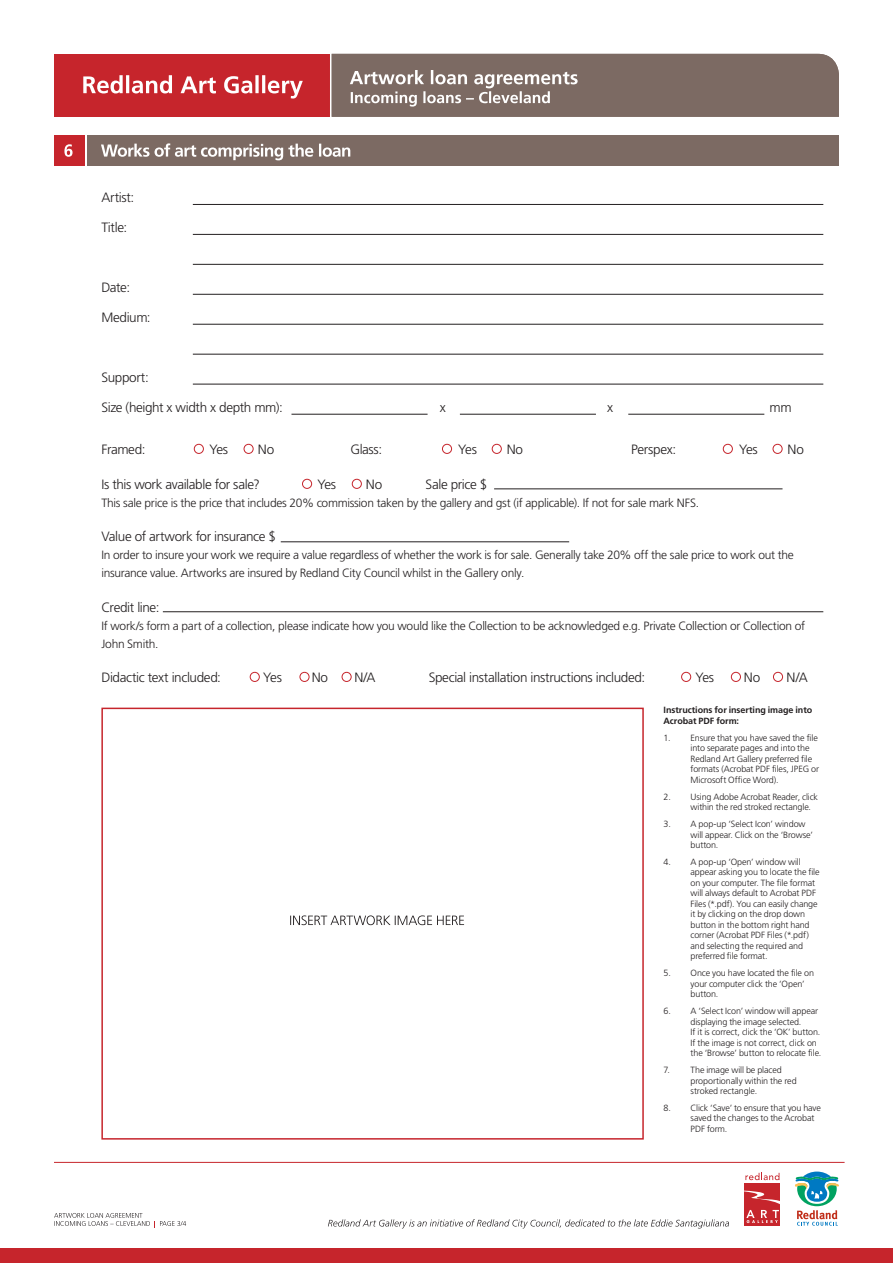
<style>
.page{position:relative;width:893px;height:1263px;background:#fff}
.page>*{position:absolute;margin:0;border:0;box-sizing:border-box;transform-origin:0 0}
.t1{font:300 13.5px "Frutiger 45";letter-spacing:-.03em;color:#231f20}
.t2{font:300 12px/18px "Frutiger 45";letter-spacing:-.02em;color:#231f20}
.t3{font:300 9px/10.5px "Frutiger 45";letter-spacing:-.015em;color:#231f20}
.t4{font:700 9px/10.5px "Frutiger 65";letter-spacing:-.01em;color:#231f20}
</style>
<div class="page">
<div style="left:101px;top:708px;width:543px;height:431px;border:2px solid #c6252c"></div>
<div style="left:0;top:1248px;width:893px;height:15px;background:#c6252c"></div>
<svg style="left:795px;top:1171px;width:44px;height:55px"></svg>
<div style="left:744px;top:1183px;width:36px;height:43px;background:#c6252c"></div>
<svg style="left:745px;top:1173px;width:34px;height:7px"></svg>
<svg style="left:744px;top:1190px;width:36px;height:33px"></svg>
<svg style="left:54px;top:1213px;width:132px;height:14px"></svg>
<svg style="left:328px;top:1219px;width:401px;height:9px"></svg>
<hr style="left:54px;top:1162px;width:791px;height:1px;background:#c6252c">
<hr style="left:193px;top:204px;width:630px;height:1px;background:#231f20">
<hr style="left:193px;top:234px;width:630px;height:1px;background:#231f20">
<hr style="left:193px;top:264px;width:630px;height:1px;background:#231f20">
<hr style="left:193px;top:294px;width:630px;height:1px;background:#231f20">
<hr style="left:193px;top:324px;width:630px;height:1px;background:#231f20">
<hr style="left:291px;top:414px;width:137px;height:1px;background:#231f20">
<hr style="left:460px;top:414px;width:136px;height:1px;background:#231f20">
<hr style="left:628px;top:414px;width:136px;height:1px;background:#231f20">
<hr style="left:494px;top:488px;width:288px;height:1px;background:#231f20">
<hr style="left:163px;top:611px;width:660px;height:1px;background:#231f20">
<hr style="left:281px;top:541px;width:288px;height:1px;background:#231f20">
<hr style="left:193px;top:354px;width:630px;height:1px;background:#231f20">
<hr style="left:193px;top:384px;width:630px;height:1px;background:#231f20">
<div style="left:194px;top:444px;width:10px;height:10px;border:1px solid #c6252c;border-radius:50%"></div>
<div style="left:244px;top:444px;width:10px;height:10px;border:1px solid #c6252c;border-radius:50%"></div>
<svg style="left:290px;top:915px;width:174px;height:10px"></svg>
<div style="left:442px;top:444px;width:10px;height:10px;border:1px solid #c6252c;border-radius:50%"></div>
<div style="left:492px;top:444px;width:10px;height:10px;border:1px solid #c6252c;border-radius:50%"></div>
<div style="left:250px;top:672px;width:10px;height:10px;border:1px solid #c6252c;border-radius:50%"></div>
<div style="left:681px;top:672px;width:10px;height:10px;border:1px solid #c6252c;border-radius:50%"></div>
<div style="left:300px;top:672px;width:9px;height:10px;border:1px solid #c6252c;border-radius:50%"></div>
<div style="left:731px;top:672px;width:10px;height:10px;border:1px solid #c6252c;border-radius:50%"></div>
<div style="left:342px;top:672px;width:10px;height:10px;border:1px solid #c6252c;border-radius:50%"></div>
<div style="left:773px;top:672px;width:10px;height:10px;border:1px solid #c6252c;border-radius:50%"></div>
<div style="left:723px;top:444px;width:10px;height:10px;border:1px solid #c6252c;border-radius:50%"></div>
<div style="left:773px;top:444px;width:9px;height:10px;border:1px solid #c6252c;border-radius:50%"></div>
<div style="left:302px;top:479px;width:10px;height:10px;border:1px solid #c6252c;border-radius:50%"></div>
<div style="left:352px;top:479px;width:10px;height:10px;border:1px solid #c6252c;border-radius:50%"></div>
<div style="left:88px;top:135px;width:751px;height:31px;background:#7c6a63"></div>
<svg style="left:101px;top:143px;width:249px;height:17px"></svg>
<div style="left:54px;top:135px;width:30px;height:31px;background:#c6252c"></div>
<svg style="left:64px;top:144px;width:9px;height:13px"></svg>
<div style="left:54px;top:54px;width:276px;height:63px;background:#c6252c"></div>
<svg style="left:331px;top:54px;width:508px;height:63px;background:#84736d"></svg>
<svg style="left:83px;top:75px;width:220px;height:24px"></svg>
<p class="t1" style="left:101px;top:192px;width:34px">Artist:</p>
<p class="t1" style="left:101px;top:222px;width:27px">Title:</p>
<p class="t1" style="left:101px;top:282px;width:30px">Date:</p>
<p class="t1" style="left:101px;top:312px;width:51px">Medium:</p>
<p class="t1" style="left:101px;top:372px;width:49px">Support:</p>
<p class="t1" style="left:101px;top:402px;width:183px">Size (height x width x depth mm):</p>
<p class="t1" style="left:440px;top:402px;width:7px">x</p>
<p class="t1" style="left:607px;top:402px;width:7px">x</p>
<p class="t1" style="left:769px;top:402px;width:24px">mm</p>
<p class="t1" style="left:101px;top:444px;width:46px">Framed:</p>
<p class="t1" style="left:209px;top:444px;width:20px">Yes</p>
<p class="t1" style="left:258px;top:444px;width:18px">No</p>
<p class="t1" style="left:350px;top:444px;width:33px">Glass:</p>
<p class="t1" style="left:458px;top:444px;width:20px">Yes</p>
<p class="t1" style="left:507px;top:444px;width:18px">No</p>
<p class="t1" style="left:631px;top:444px;width:47px">Perspex:</p>
<p class="t1" style="left:739px;top:444px;width:20px">Yes</p>
<p class="t1" style="left:788px;top:444px;width:18px">No</p>
<p class="t1" style="left:101px;top:479px;width:160px">Is this work available for sale?</p>
<p class="t1" style="left:317px;top:479px;width:20px">Yes</p>
<p class="t1" style="left:366px;top:479px;width:18px">No</p>
<p class="t1" style="left:425px;top:479px;width:63px">Sale price $</p>
<p class="t2" style="left:101px;top:495px;width:599px">This sale price is the price that includes 20% commission taken by the gallery and gst (if applicable). If not for sale mark NFS.</p>
<p class="t1" style="left:101px;top:531px;width:176px">Value of artwork for insurance $</p>
<p class="t2" style="left:101px;top:547px;width:694px">In order to insure your work we require a value regardless of whether the work is for sale. Generally take 20% off the sale price to work out the insurance value. Artworks are insured by Redland City Council whilst in the Gallery only.</p>
<p class="t1" style="left:101px;top:601px;width:60px">Credit line:</p>
<p class="t2" style="left:101px;top:617px;width:705px">If work/s form a part of a collection, please indicate how you would like the Collection to be acknowledged e.g. Private Collection or Collection of<br>John Smith.</p>
<p class="t1" style="left:101px;top:672px;width:121px">Didactic text included:</p>
<p class="t1" style="left:263px;top:672px;width:20px">Yes</p>
<p class="t1" style="left:312px;top:672px;width:18px">No</p>
<p class="t1" style="left:354px;top:672px;width:23px">N/A</p>
<p class="t1" style="left:429px;top:672px;width:218px">Special installation instructions included:</p>
<p class="t1" style="left:695px;top:672px;width:20px">Yes</p>
<p class="t1" style="left:744px;top:672px;width:18px">No</p>
<p class="t1" style="left:787px;top:672px;width:23px">N/A</p>
<p class="t4" style="left:664px;top:706px;width:150px">Instructions for inserting image into<br>Acrobat PDF form:</p>
<p class="t3" style="left:691px;top:733px;width:130px;text-indent:-27px">1. Ensure that you have saved the file into separate pages and into the<br>Redland Art Gallery preferred file formats (Acrobat PDF files, JPEG or<br>Microsoft Office Word).</p>
<p class="t3" style="left:691px;top:792px;width:129px;text-indent:-27px">2. Using Adobe Acrobat Reader, click within the red stroked rectangle.</p>
<p class="t3" style="left:691px;top:819px;width:124px;text-indent:-27px">3. A pop-up ‘Select Icon’ window will appear. Click on the ‘Browse’ button.</p>
<p class="t3" style="left:691px;top:857px;width:131px;text-indent:-27px">4. A pop-up ‘Open’ window will appear asking you to locate the file on your computer. The file format will always default to Acrobat PDF<br>Files (*.pdf). You can easily change it by clicking on the drop down button in the bottom right hand corner (Acrobat PDF Files (*.pdf) and selecting the required and preferred file format.</p>
<p class="t3" style="left:691px;top:969px;width:125px;text-indent:-27px">5. Once you have located the file on your computer click the ‘Open’ button.</p>
<p class="t3" style="left:691px;top:1006px;width:132px;text-indent:-27px">6. A ‘Select Icon’ window will appear displaying the image selected.<br>If it is correct, click the ‘OK’ button.<br>If the image is not correct, click on the ‘Browse’ button to relocate file.</p>
<p class="t3" style="left:691px;top:1065px;width:108px;text-indent:-27px">7. The image will be placed proportionally within the red stroked rectangle.</p>
<p class="t3" style="left:691px;top:1103px;width:132px;text-indent:-27px">8. Click ‘Save’ to ensure that you have saved the changes to the Acrobat<br>PDF form.</p>
</div>
